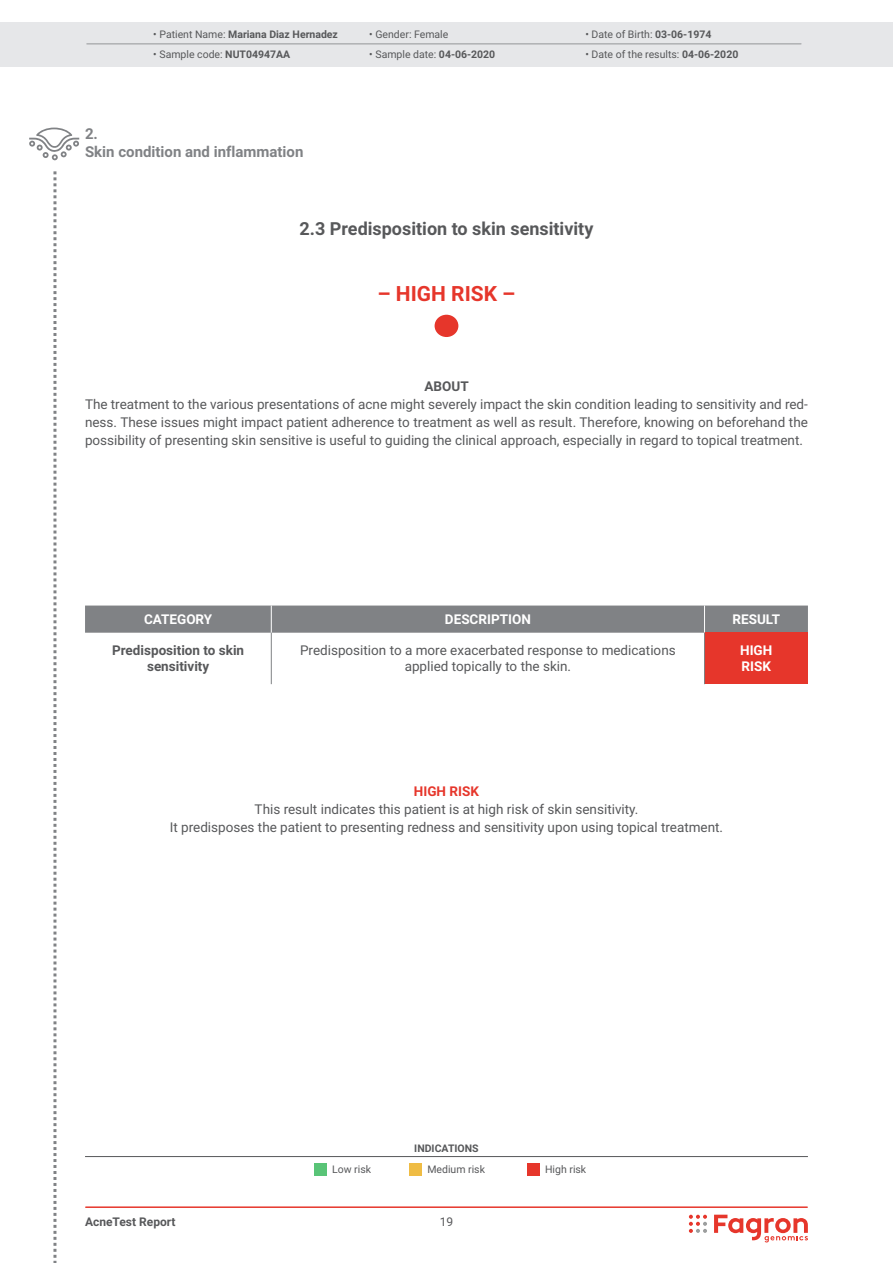
<style>
.page{position:relative;width:893px;height:1263px;background:#fff}
.page>*{position:absolute;margin:0;border:0;box-sizing:border-box;transform-origin:0 0}
.t1{font:700 21px "Roboto";color:#e6362b}
.t2{font:700 18px "Roboto";color:#57585a}
.t3{font:700 15px "Roboto";color:#808285}
.t4{font:13.5px/18px "Roboto";color:#57585a;text-align:justify}
.t5{font:700 13.5px/16.2px "Roboto";color:#57585a;text-align:center}
.t6{font:700 13.5px "Roboto";color:#fff}
.t7{font:700 13.5px "Roboto";color:#e6362b}
.t8{font:700 12px "Roboto";color:#57585a}
.t9{font:12px "Roboto";color:#57585a}
.t10{font:10.5px "Roboto";color:#57585a}
.t11{font:700 10.5px "Roboto";color:#57585a}
.s1{font-weight:400}
.s2{font-weight:700}
</style>
<div class="page">
<div style="left:435px;top:315px;width:23px;height:22px;background:#e6362b;border-radius:50%"></div>
<div style="left:527px;top:1163px;width:12px;height:13px;background:#e6362b"></div>
<div style="left:409px;top:1163px;width:12px;height:13px;background:#efbc44"></div>
<div style="left:314px;top:1163px;width:12px;height:13px;background:#59c477"></div>
<hr style="left:85px;top:1156px;width:723px;height:1px;background:#57585a">
<div style="left:704px;top:633px;width:104px;height:51px;background:#e6362b"></div>
<svg style="left:85px;top:605px;width:723px;height:28px;background:#848588"></svg>
<hr style="left:271px;top:633px;width:1px;height:51px;background:#808285">
<hr style="left:704px;top:633px;width:1px;height:51px;background:#808285">
<svg style="left:29px;top:128px;width:50px;height:32px"></svg>
<svg style="left:53px;top:171px;width:3px;height:1092px"></svg>
<div style="left:0;top:22px;width:893px;height:45px;background:#e6e7e9"></div>
<hr style="left:87px;top:43px;width:714px;height:1px;background:#939598">
<hr style="left:86px;top:1206px;width:721px;height:2px;background:#e6362b">
<svg style="left:689px;top:1215px;width:18px;height:18px"></svg>
<svg style="left:714px;top:1215px;width:94px;height:27px"></svg>
<p class="t11" style="left:153px;top:27px;width:186px"><span class="s1">• Patient Name:</span> Mariana Diaz Hernadez</p>
<p class="t10" style="left:369px;top:27px;width:81px">• Gender: Female</p>
<p class="t10" style="left:585px;top:27px;width:128px">• Date of Birth: <span class="s2">03-06-1974</span></p>
<p class="t10" style="left:153px;top:47px;width:139px">• Sample code: <span class="s2">NUT04947AA</span></p>
<p class="t10" style="left:369px;top:47px;width:128px">• Sample date: <span class="s2">04-06-2020</span></p>
<p class="t10" style="left:585px;top:47px;width:155px">• Date of the results: <span class="s2">04-06-2020</span></p>
<p class="t3" style="left:85px;top:123px;width:14px">2.</p>
<p class="t3" style="left:85px;top:141px;width:220px">Skin condition and inflammation</p>
<p class="t2" style="left:300px;top:216px;width:295px">2.3 Predisposition to skin sensitivity</p>
<p class="t1" style="left:377px;top:278px;width:140px">– HIGH RISK –</p>
<p class="t5" style="left:425px;top:377px;width:46px">ABOUT</p>
<p class="t4" style="left:85px;top:394px;width:724px">The treatment to the various presentations of acne might severely impact the skin condition leading to sensitivity and red&shy;ness. These issues might impact patient adherence to treatment as well as result. Therefore, knowing on beforehand the possibility of presenting skin sensitive is useful to guiding the clinical approach, especially in regard to topical treatment.</p>
<p class="t6" style="left:144px;top:610px;width:70px">CATEGORY</p>
<p class="t6" style="left:445px;top:610px;width:87px">DESCRIPTION</p>
<p class="t6" style="left:733px;top:610px;width:49px">RESULT</p>
<p class="t5" style="left:112px;top:642px;width:134px">Predisposition to skin sensitivity</p>
<p class="t4" style="left:300px;top:642px;width:377px;line-height:16.2px;text-align:center">Predisposition to a more exacerbated response to medications applied topically to the skin.</p>
<p class="t6" style="left:740px;top:641px;width:34px">HIGH</p>
<p class="t6" style="left:741px;top:657px;width:31px">RISK</p>
<p class="t7" style="left:414px;top:782px;width:67px">HIGH RISK</p>
<p class="t4" style="left:255px;top:800px;width:385px">This result indicates this patient is at high risk of skin sensitivity.</p>
<p class="t4" style="left:170px;top:818px;width:555px">It predisposes the patient to presenting redness and sensitivity upon using topical treatment.</p>
<p class="t11" style="left:414px;top:1140px;width:66px">INDICATIONS</p>
<p class="t10" style="left:332px;top:1162px;width:40px">Low risk</p>
<p class="t10" style="left:427px;top:1162px;width:59px">Medium risk</p>
<p class="t10" style="left:545px;top:1162px;width:43px">High risk</p>
<p class="t8" style="left:85px;top:1213px;width:92px">AcneTest Report</p>
<p class="t9" style="left:440px;top:1213px;width:15px">19</p>
</div>
